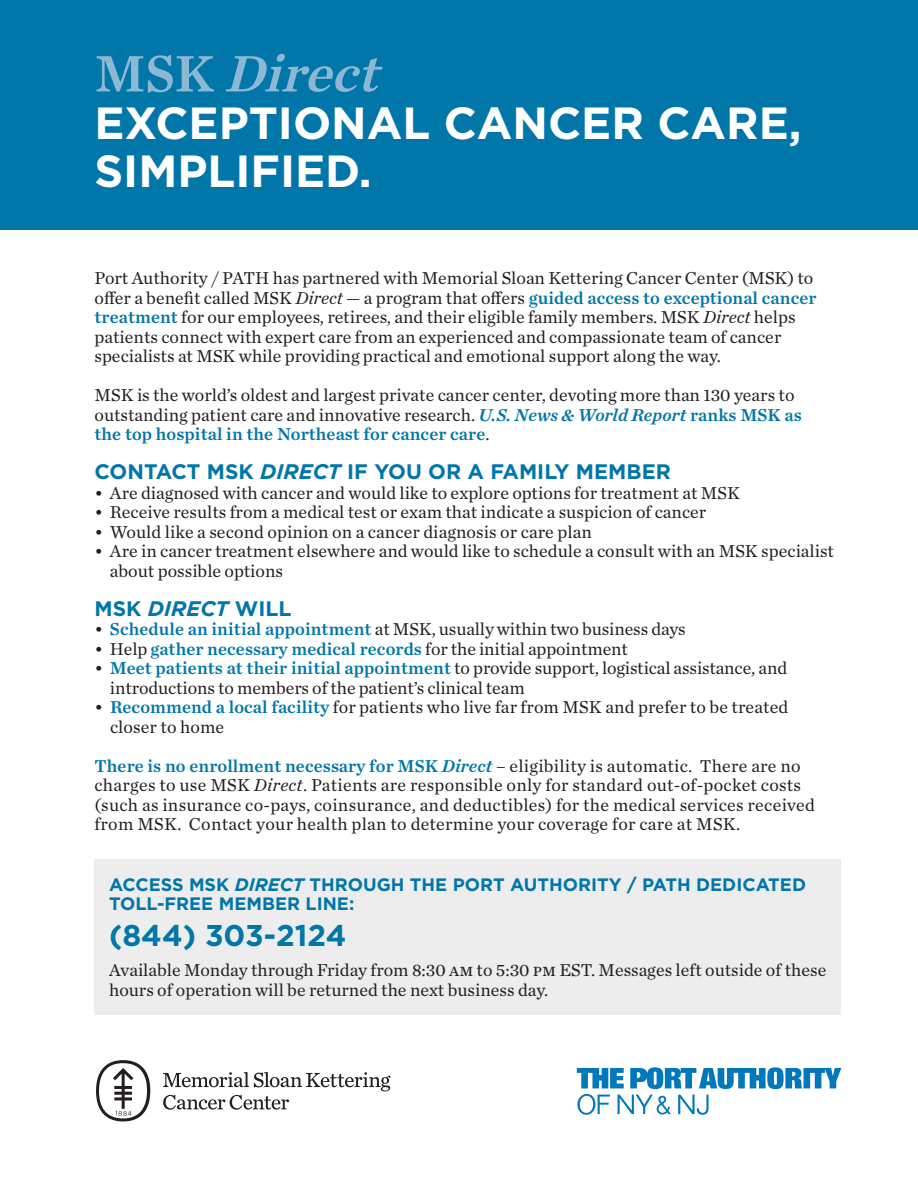
<style>
.page{position:relative;width:918px;height:1188px;background:#fff}
.page>*{position:absolute;margin:0;border:0;box-sizing:border-box;transform-origin:0 0}
.t1{font:italic 53.55px "Chronicle Text G1 Semi";color:#8db8d4}
.t2{font:700 45px "Gotham";color:#fff}
.t3{font:700 30px "Gotham";color:#0076a9}
.t4{font:700 21px "Gotham";color:#0076a9}
.t5{font:18px/19.5px "Chronicle Text G1";color:#231f20}
.t6{font:700 18px "Gotham";color:#0076a9}
.s1{font-style:normal}
.s2{font-style:italic}
.s3{font-family:"Chronicle Text G1 Semi";color:#0076a9}
.s4{font-family:"Chronicle Text G1 Semi";font-style:italic;color:#0076a9}
</style>
<div class="page">
<div style="left:0;top:0;width:918px;height:230px;background:#0076a9"></div>
<svg style="left:96px;top:1060px;width:295px;height:61px"></svg>
<div style="left:94px;top:860px;width:747px;height:155px;background:#ededee"></div>
<svg style="left:577px;top:1068px;width:47px;height:20px"></svg>
<svg style="left:630px;top:1067px;width:211px;height:22px"></svg>
<svg style="left:577px;top:1094px;width:33px;height:21px"></svg>
<svg style="left:618px;top:1095px;width:53px;height:20px"></svg>
<svg style="left:678px;top:1095px;width:31px;height:20px"></svg>
<p class="t1" style="left:94px;top:32px;width:305px"><span class="s1">M S K</span> Direct</p>
<p class="t2" style="left:94px;top:94px;width:709px">EXCEPTIONAL CANCER CARE,</p>
<p class="t2" style="left:94px;top:142px;width:279px">SIMPLIFIED.</p>
<p class="t5" style="left:94px;top:268px;width:724px">Port Authority / PATH has partnered with Memorial Sloan Kettering Cancer Center (MSK) to offer a benefit called MSK <span class="s2">Direct</span> — a program that offers <span class="s3">guided access to exceptional cancer treatment</span> for our employees, retirees, and their eligible family members. MSK <span class="s2">Direct</span> helps patients connect with expert care from an experienced and compassionate team of cancer specialists at MSK while providing practical and emotional support along the way.</p>
<p class="t5" style="left:94px;top:385px;width:709px">MSK is the world’s oldest and largest private cancer center, devoting more than 130 years to outstanding patient care and innovative research. <span class="s4">U.S. News &amp; World Report</span> <span class="s3">ranks MSK as the top hospital in the Northeast for cancer care</span>.</p>
<p class="t4" style="left:94px;top:458px;width:578px">CONTACT MSK <span class="s2">DIRECT</span> IF YOU OR A FAMILY MEMBER</p>
<p class="t5" style="left:94px;top:482px;width:647px">• Are diagnosed with cancer and would like to explore options for treatment at MSK</p>
<p class="t5" style="left:94px;top:502px;width:613px">• Receive results from a medical test or exam that indicate a suspicion of cancer</p>
<p class="t5" style="left:94px;top:521px;width:499px">• Would like a second opinion on a cancer diagnosis or care plan</p>
<p class="t5" style="left:110px;top:541px;width:725px;text-indent:-15px">• Are in cancer treatment elsewhere and would like to schedule a consult with an MSK specialist about possible options</p>
<p class="t4" style="left:94px;top:594px;width:199px">MSK <span class="s2">DIRECT</span> WILL</p>
<p class="t5" style="left:94px;top:619px;width:593px">• <span class="s3">Schedule an initial appointment</span> at MSK, usually within two business days</p>
<p class="t5" style="left:94px;top:638px;width:535px">• Help <span class="s3">gather necessary medical records</span> for the initial appointment</p>
<p class="t5" style="left:110px;top:658px;width:679px;text-indent:-15px">• <span class="s3">Meet patients at their initial appointment</span> to provide support, logistical assistance, and introductions to members of the patient’s clinical team</p>
<p class="t5" style="left:110px;top:697px;width:680px;text-indent:-16px">• <span class="s3">Recommend a local facility</span> for patients who live far from MSK and prefer to be treated closer to home</p>
<p class="t5" style="left:94px;top:755px;width:722px"><span class="s3">There is no enrollment necessary for MSK</span> <span class="s4">Direct</span> – eligibility is automatic. There are no charges to use MSK <span class="s2">Direct</span>. Patients are responsible only for standard out-of-pocket costs (such as insurance co-pays, coinsurance, and deductibles) for the medical services received from MSK. Contact your health plan to determine your coverage for care at MSK.</p>
<p class="t6" style="left:109px;top:872px;width:699px">ACCESS MSK <span class="s2">DIRECT</span> THROUGH THE PORT AUTHORITY / PATH DEDICATED</p>
<p class="t6" style="left:109px;top:892px;width:247px">TOLL-FREE MEMBER LINE:</p>
<p class="t3" style="left:109px;top:916px;width:239px">(844) 303-2124</p>
<p class="t5" style="left:109px;top:958px;width:719px;line-height:20.2px">Available Monday through Friday from 8:30 am to 5:30 pm EST. Messages left outside of these hours of operation will be returned the next business day.</p>
</div>
